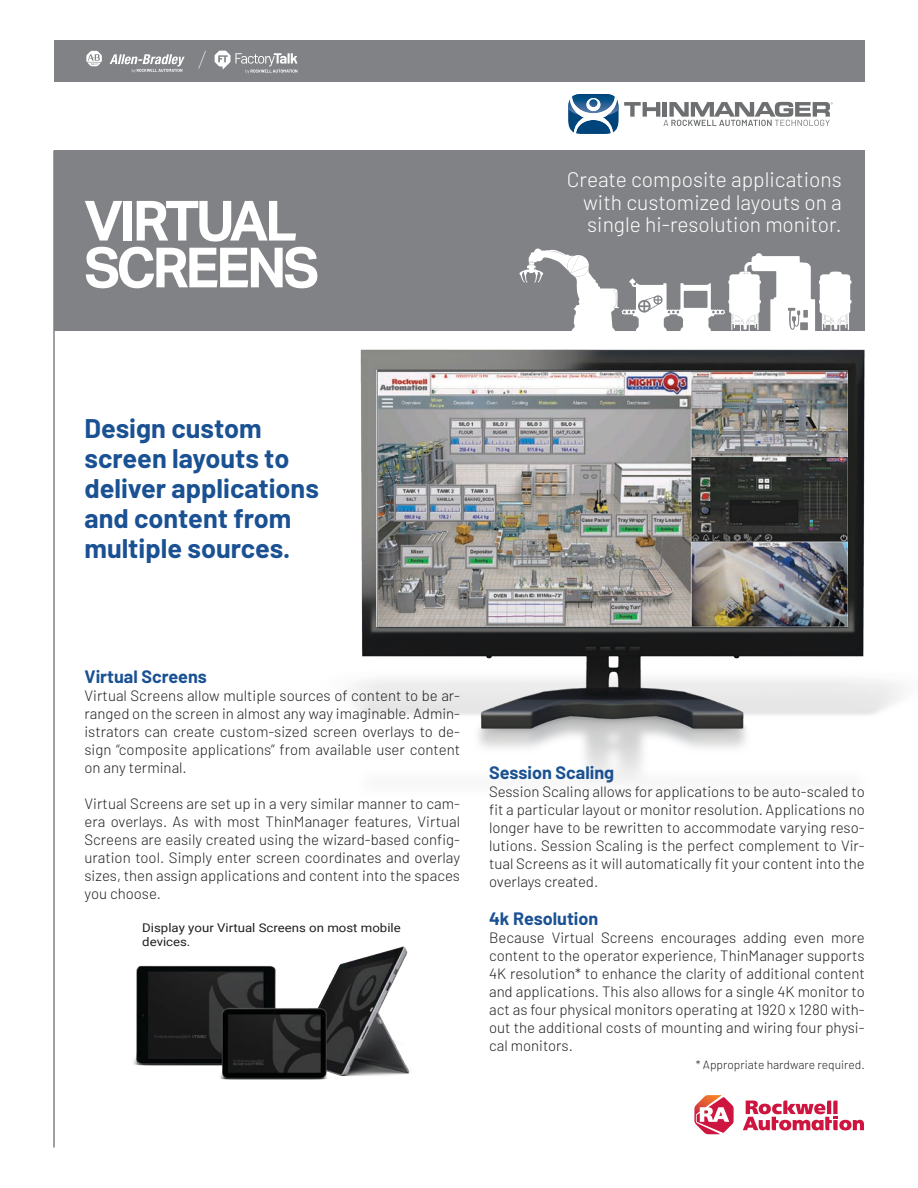
<style>
.page{position:relative;width:918px;height:1188px;background:#fff}
.page>*{position:absolute;margin:0;border:0;box-sizing:border-box;transform-origin:0 0}
.Copy_Cutsheet{font:700 55.5px/46.8px "Aktiv Grotesk";letter-spacing:-.06em;color:#fff}
.Breakout_Text{font:700 27px/30px "Barlow";color:#1a5193}
.Top_Header_Descripti{font:300 21px/22.5px "Barlow";color:#fff;text-align:justify}
.Subhead_Small{font:700 18px "Barlow";color:#1a5193}
.Copy_Cutsheet-2{font:300 15px/18px "Barlow";color:#231f20;text-align:justify}
.t1{font:12px/14.4px "Roboto";color:#231f20;scale:1.1 1}
.Copy_Cutsheet-3{font:300 12px "Barlow";color:#231f20}
</style>
<div class="page">
<div style="left:55px;top:150px;width:810px;height:181px;background:#808285"></div>
<svg style="left:568px;top:94px;width:265px;height:40px"></svg>
<hr style="left:53px;top:150px;width:2px;height:998px;background:#808285">
<svg style="left:743px;top:1101px;width:121px;height:29px"></svg>
<svg style="left:694px;top:1095px;width:40px;height:39px"></svg>
<svg style="left:519px;top:249px;width:332px;height:82px"></svg>
<div style="left:54px;top:40px;width:811px;height:42px;background:#808285"></div>
<img style="left:355px;top:349px;width:547px;height:433px">
<img style="left:377px;top:371px;width:470px;height:256px">
<img style="left:133px;top:946px;width:277px;height:134px">
<p class="Copy_Cutsheet" style="left:84px;top:198px;width:236px">VIRTUAL<br>SCREENS</p>
<p class="Top_Header_Descripti" style="left:583px;top:167px;width:260px;text-indent:-16px">Create composite applications with customized layouts on a single hi-resolution monitor.</p>
<p class="Breakout_Text" style="left:84px;top:412px;width:236px">Design custom screen layouts to deliver applications and content from multiple sources.</p>
<p class="Subhead_Small" style="left:84px;top:663px;width:124px">Virtual Screens</p>
<p class="Copy_Cutsheet-2" style="left:84px;top:686px;width:377px">Virtual Screens allow multiple sources of content to be ar&shy;ranged on the screen in almost any way imaginable. Admin&shy;istrators can create custom-sized screen overlays to de&shy;sign “composite applications” from available user content on any terminal.</p>
<p class="Copy_Cutsheet-2" style="left:84px;top:794px;width:377px">Virtual Screens are set up in a very similar manner to cam&shy;era overlays. As with most ThinManager features, Virtual Screens are easily created using the wizard-based config&shy;uration tool. Simply enter screen coordinates and overlay sizes, then assign applications and content into the spaces you choose.</p>
<p class="t1" style="left:142px;top:920px;width:236px">Display your Virtual Screens on most mobile devices.</p>
<p class="Subhead_Small" style="left:489px;top:759px;width:127px">Session Scaling</p>
<p class="Copy_Cutsheet-2" style="left:489px;top:782px;width:377px">Session Scaling allows for applications to be auto-scaled to fit a particular layout or monitor resolution. Applications no longer have to be rewritten to accommodate varying reso&shy;lutions. Session Scaling is the perfect complement to Vir&shy;tual Screens as it will automatically fit your content into the overlays created.</p>
<p class="Subhead_Small" style="left:489px;top:905px;width:111px">4k Resolution</p>
<p class="Copy_Cutsheet-2" style="left:489px;top:927px;width:377px">Because Virtual Screens encourages adding even more content to the operator experience, ThinManager supports 4K resolution* to enhance the clarity of additional content and applications. This also allows for a single 4K monitor to act as four physical monitors operating at 1920 x 1280 with&shy;out the additional costs of mounting and wiring four physi&shy;cal monitors.</p>
<p class="Copy_Cutsheet-3" style="left:696px;top:1056px;width:170px">* Appropriate hardware required.</p>
</div>
